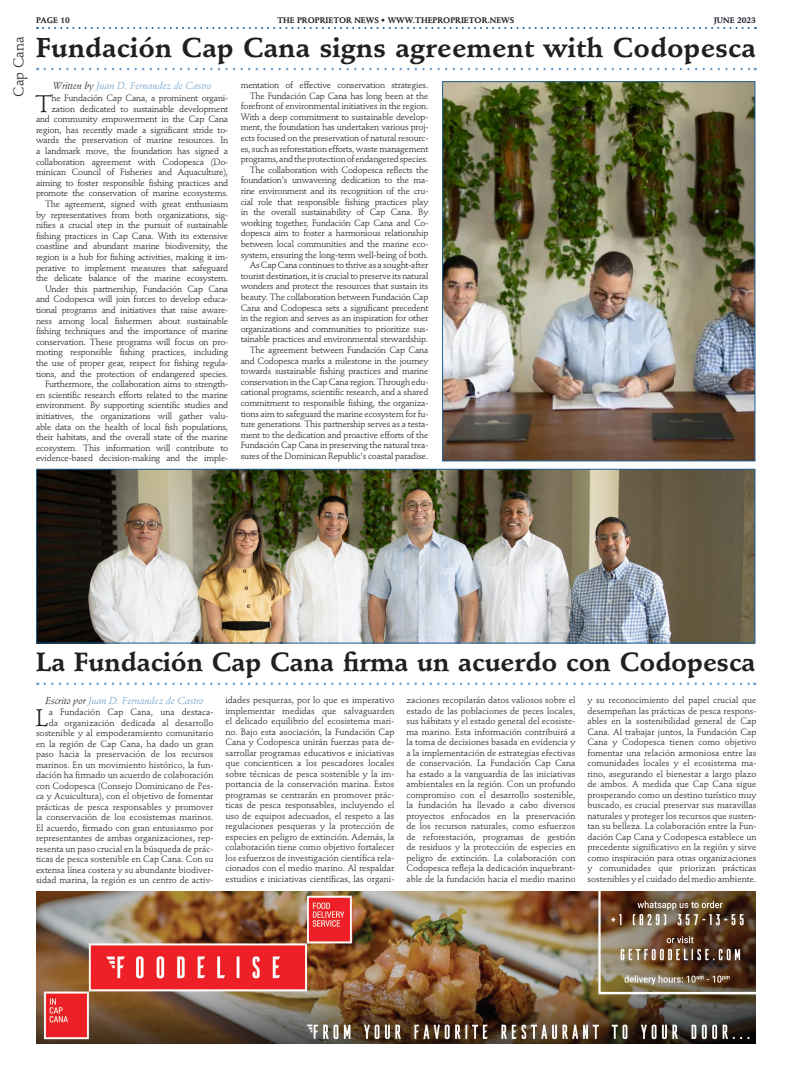
<style>
.page{position:relative;width:792px;height:1080px;background:#fff}
.page>*{position:absolute;margin:0;border:0;box-sizing:border-box;transform-origin:0 0}
.Article_Header{font:700 27px "Stempel Schneidler Std";letter-spacing:.01em;color:#231f20}
.Article_Header-2{font:700 26px "Stempel Schneidler Std";color:#231f20}
.Article_Body{font:23.8px "Stempel Schneidler Std";color:#231f20}
.Article_Body-2{font:23.7px "Stempel Schneidler Std";color:#231f20}
.t1{font:14px "Stempel Schneidler Std";color:#231f20}
.Author{font:italic 10px "Stempel Schneidler Std";color:#6fa0cb}
.Article_Body-3{font:9px/10.6px "Stempel Schneidler Std";letter-spacing:-.02em;color:#231f20;text-align:justify}
.Article_Body-4{font:9px/10.5px "Stempel Schneidler Std";color:#231f20;text-align:right}
.t2{font:700 8px "Stempel Schneidler Std";color:#231f20}
.t3{font:700 8px "Stempel Schneidler Std";color:#1d1a26}
.s1{color:#231f20}
</style>
<div class="page">
<svg style="left:37px;top:27px;width:719px;height:2px"></svg>
<svg style="left:45px;top:683px;width:710px;height:2px"></svg>
<svg style="left:45px;top:68px;width:711px;height:2px"></svg>
<img style="left:444px;top:83px;width:309px;height:376px">
<div style="left:442px;top:81px;width:313px;height:380px;border:1px solid #236092"></div>
<img style="left:36px;top:891px;width:720px;height:153px">
<img style="left:38px;top:471px;width:715px;height:171px">
<div style="left:36px;top:469px;width:719px;height:175px;border:1px solid #236092"></div>
<h3 class="t1" style="left:10px;top:97px;width:62px;rotate:-90deg">Cap Cana</h3>
<p class="t2" style="left:36px;top:15px;width:35px">PAGE 10</p>
<p class="t2" style="left:277px;top:16px;width:239px">THE PROPRIETOR NEWS • WWW.THEPROPRIETOR.NEWS</p>
<p class="t3" style="left:714px;top:16px;width:43px">JUNE 2023</p>
<p class="Article_Header" style="left:36px;top:31px;width:721px">Fundación Cap Cana signs agreement with Codopesca</p>
<p class="Article_Body" style="left:36px;top:89px;width:17px">T</p>
<p class="Author" style="left:53px;top:79px;width:160px"><span class="s1">Written by</span> Juan D. Fernandez de Castro</p>
<p class="Article_Body-3" style="left:241px;top:80px;width:189px">mentation of effective conservation strategies.</p>
<p class="Article_Body-3" style="left:241px;top:90px;width:189px;text-indent:9px">The Fundación Cap Cana has long been at the forefront of environmental initiatives in the region.<br>With a deep commitment to sustainable develop&shy;ment, the foundation has undertaken various proj&shy;ects focused on the preservation of natural resourc&shy;es, such as reforestation efforts, waste management programs, and the protection of endangered species.</p>
<p class="Article_Body-3" style="left:241px;top:165px;width:189px;text-indent:9px">The collaboration with Codopesca reflects the foundation's unwavering dedication to the ma&shy;rine environment and its recognition of the cru&shy;cial role that responsible fishing practices play in the overall sustainability of Cap Cana. By working together, Fundación Cap Cana and Co&shy;dopesca aim to foster a harmonious relationship between local communities and the marine eco&shy;system, ensuring the long-term well-being of both.</p>
<p class="Article_Body-3" style="left:241px;top:260px;width:189px;text-indent:9px">As Cap Cana continues to thrive as a sought-after tourist destination, it is crucial to preserve its natural wonders and protect the resources that sustain its beauty. The collaboration between Fundación Cap Cana and Codopesca sets a significant precedent in the region and serves as an inspiration for other organizations and communities to prioritize sus&shy;tainable practices and environmental stewardship.</p>
<p class="Article_Body-3" style="left:241px;top:345px;width:189px;text-indent:9px">The agreement between Fundación Cap Cana and Codopesca marks a milestone in the journey towards sustainable fishing practices and marine conservation in the Cap Cana region. Through edu&shy;cational programs, scientific research, and a shared commitment to responsible fishing, the organiza&shy;tions aim to safeguard the marine ecosystem for fu&shy;ture generations. This partnership serves as a testa&shy;ment to the dedication and proactive efforts of the Fundación Cap Cana in preserving the natural trea&shy;sures of the Dominican Republic's coastal paradise.</p>
<p class="Article_Body-3" style="left:36px;top:93px;width:194px;text-align:right">he Fundación Cap Cana, a prominent organi&shy;zation dedicated to sustainable development and community empowerment in the Cap Cana region, has recently made a significant stride to&shy;wards the preservation of marine resources. In a landmark move, the foundation has signed a collaboration agreement with Codopesca (Do&shy;minican Council of Fisheries and Aquaculture), aiming to foster responsible fishing practices and promote the conservation of marine ecosystems.</p>
<p class="Article_Body-3" style="left:36px;top:199px;width:194px;text-indent:9px">The agreement, signed with great enthusiasm by representatives from both organizations, sig&shy;nifies a crucial step in the pursuit of sustainable fishing practices in Cap Cana. With its extensive coastline and abundant marine biodiversity, the region is a hub for fishing activities, making it im&shy;perative to implement measures that safeguard the delicate balance of the marine ecosystem.</p>
<p class="Article_Body-3" style="left:36px;top:284px;width:194px;text-indent:9px">Under this partnership, Fundación Cap Cana and Codopesca will join forces to develop educa&shy;tional programs and initiatives that raise aware&shy;ness among local fishermen about sustainable fishing techniques and the importance of marine conservation. These programs will focus on pro&shy;moting responsible fishing practices, including the use of proper gear, respect for fishing regula&shy;tions, and the protection of endangered species.</p>
<p class="Article_Body-3" style="left:36px;top:379px;width:194px;text-indent:9px">Furthermore, the collaboration aims to strength&shy;en scientific research efforts related to the marine environment. By supporting scientific studies and initiatives, the organizations will gather valu&shy;able data on the health of local fish populations, their habitats, and the overall state of the marine ecosystem. This information will contribute to evidence-based decision-making and the imple-</p>
<p class="Article_Header-2" style="left:36px;top:647px;width:721px">La Fundación Cap Cana firma un acuerdo con Codopesca</p>
<p class="Author" style="left:45px;top:695px;width:160px"><span class="s1">Escrito por</span> Juan D. Fernandez de Castro</p>
<p class="Article_Body-4" style="left:36px;top:707px;width:179px">a Fundación Cap Cana, una destaca-<br>da organización dedicada al desarrollo sostenible y al empoderamiento comunitario en la región de Cap Cana, ha dado un gran paso hacia la preservación de los recursos marinos. En un movimiento histórico, la fun&shy;dación ha firmado un acuerdo de colaboración con Codopesca (Consejo Dominicano de Pes&shy;ca y Acuicultura), con el objetivo de fomentar prácticas de pesca responsables y promover la conservación de los ecosistemas marinos.<br>El acuerdo, firmado con gran entusiasmo por representantes de ambas organizaciones, rep&shy;resenta un paso crucial en la búsqueda de prác&shy;ticas de pesca sostenible en Cap Cana. Con su extensa línea costera y su abundante biodiver&shy;sidad marina, la región es un centro de activ-</p>
<p class="Article_Body-2" style="left:36px;top:703px;width:14px">L</p>
<p class="Article_Body-3" style="left:225px;top:695px;width:171px">idades pesqueras, por lo que es imperativo implementar medidas que salvaguarden el delicado equilibrio del ecosistema mari&shy;no. Bajo esta asociación, la Fundación Cap Cana y Codopesca unirán fuerzas para de&shy;sarrollar programas educativos e iniciativas que concienticen a los pescadores locales sobre técnicas de pesca sostenible y la im&shy;portancia de la conservación marina. Estos programas se centrarán en promover prác&shy;ticas de pesca responsables, incluyendo el uso de equipos adecuados, el respeto a las regulaciones pesqueras y la protección de especies en peligro de extinción. Además, la colaboración tiene como objetivo fortalecer los esfuerzos de investigación científica rela&shy;cionados con el medio marino. Al respaldar estudios e iniciativas científicas, las organi-</p>
<p class="Article_Body-3" style="left:406px;top:695px;width:171px">zaciones recopilarán datos valiosos sobre el estado de las poblaciones de peces locales, sus hábitats y el estado general del ecosiste&shy;ma marino. Esta información contribuirá a la toma de decisiones basada en evidencia y a la implementación de estrategias efectivas de conservación. La Fundación Cap Cana ha estado a la vanguardia de las iniciativas ambientales en la región. Con un profundo compromiso con el desarrollo sostenible, la fundación ha llevado a cabo diversos proyectos enfocados en la preservación de los recursos naturales, como esfuerzos de reforestación, programas de gestión de residuos y la protección de especies en peligro de extinción. La colaboración con Codopesca refleja la dedicación inquebrant&shy;able de la fundación hacia el medio marino</p>
<p class="Article_Body-3" style="left:587px;top:695px;width:171px">y su reconocimiento del papel crucial que desempeñan las prácticas de pesca respons&shy;ables en la sostenibilidad general de Cap Cana. Al trabajar juntos, la Fundación Cap Cana y Codopesca tienen como objetivo fomentar una relación armoniosa entre las comunidades locales y el ecosistema ma&shy;rino, asegurando el bienestar a largo plazo de ambos. A medida que Cap Cana sigue prosperando como un destino turístico muy buscado, es crucial preservar sus maravillas naturales y proteger los recursos que susten&shy;tan su belleza. La colaboración entre la Fun&shy;dación Cap Cana y Codopesca establece un precedente significativo en la región y sirve como inspiración para otras organizaciones y comunidades que priorizan prácticas sostenibles y el cuidado del medio ambiente.</p>
</div>
